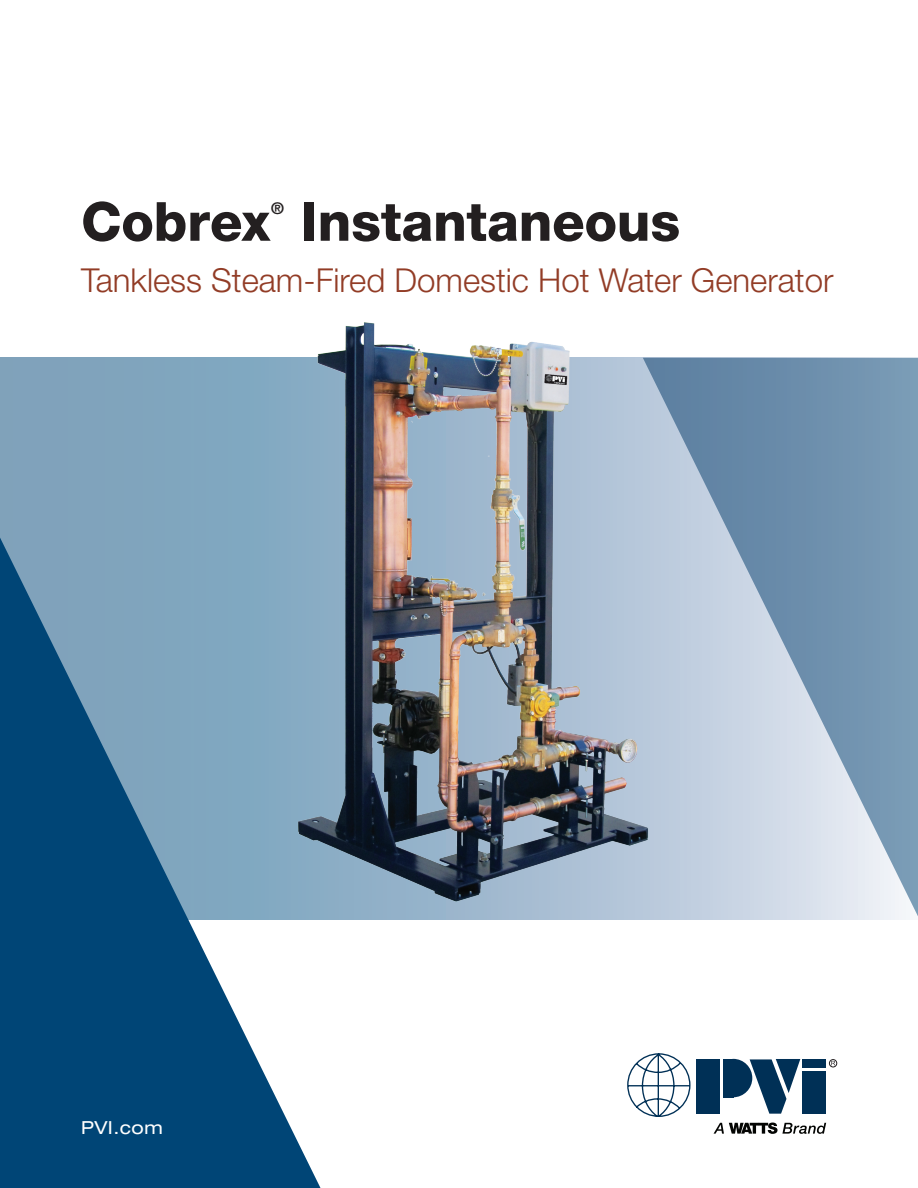
<style>
.page{position:relative;width:918px;height:1188px;background:#fff}
.page>*{position:absolute;margin:0;border:0;box-sizing:border-box;transform-origin:0 0}
.Headline_1_Watts{font:800 54px "Helvetica Neue LT Std";letter-spacing:-.005em;color:#231f20}
.Subhead_1{font:300 33px "Helvetica Neue LT Std";color:#923c26}
.t1{font:expanded 18px "Helvetica Neue LT Std";letter-spacing:.025em;color:#fff}
.Headline_1_Watts-2{font:700 16.2px "Helvetica Neue LT Std";color:#231f20}
</style>
<div class="page">
<div style="left:0;top:358px;width:918px;height:562px;background:#80a4bc"></div>
<svg style="left:686px;top:358px;width:232px;height:562px"></svg>
<svg style="left:627px;top:1053px;width:64px;height:64px"></svg>
<div style="left:724px;top:1059px;width:10px;height:38px;background:#003056"></div>
<div style="left:697px;top:1059px;width:23px;height:54px;background:#003056"></div>
<div style="left:803px;top:1059px;width:23px;height:9px;background:#003056"></div>
<div style="left:803px;top:1071px;width:23px;height:42px;background:#003056"></div>
<svg style="left:732px;top:1059px;width:68px;height:55px"></svg>
<div style="left:829px;top:1059px;width:8px;height:8px;border:1px solid #231f20;border-radius:50%"></div>
<svg style="left:831px;top:1061px;width:4px;height:4px"></svg>
<svg style="left:714px;top:1123px;width:112px;height:11px"></svg>
<svg style="left:0;top:538px;width:321px;height:650px;fill:#004576"></svg>
<img style="left:232px;top:322px;width:454px;height:620px">
<p class="Headline_1_Watts" style="left:81px;top:189px;width:191px">Cobrex</p>
<p class="Headline_1_Watts-2" style="left:271px;top:198px;width:14px">®</p>
<p class="Headline_1_Watts" style="left:301px;top:189px;width:381px">Instantaneous</p>
<p class="Subhead_1" style="left:81px;top:260px;width:754px">Tankless Steam-Fired Domestic Hot Water Generator</p>
<p class="t1" style="left:81px;top:1117px;width:83px">PVI.com</p>
</div>
